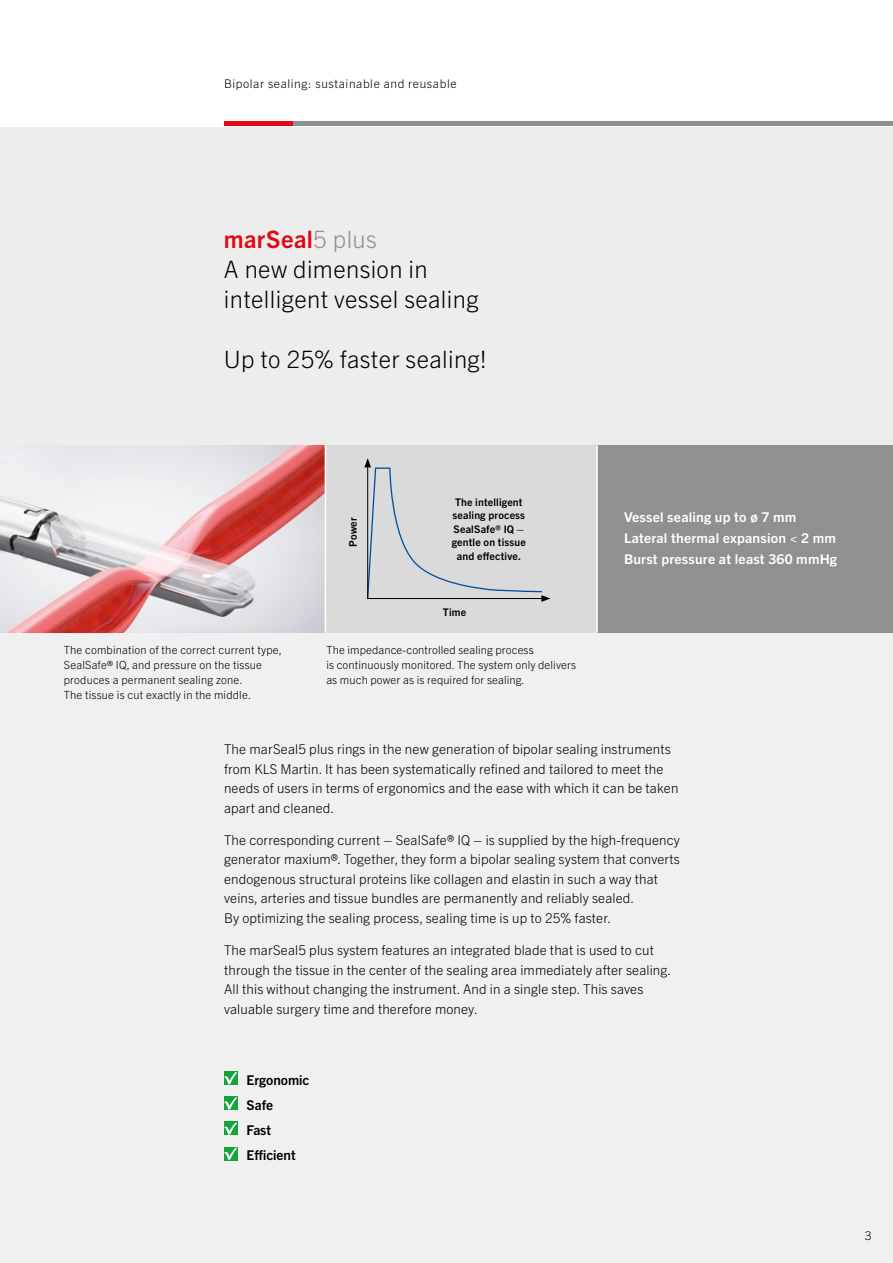
<style>
.page{position:relative;width:893px;height:1263px;background:#fff}
.page>*{position:absolute;margin:0;border:0;box-sizing:border-box;transform-origin:0 0}
.t1{font:300 24px/30px "Trade Gothic Next LT Pro";letter-spacing:.015em;color:#000}
.t2{font:300 13.5px/19.5px "Trade Gothic Next LT Pro";letter-spacing:.01em;color:#000}
.t3{font:700 13.5px/21px "Trade Gothic Next LT Pro";letter-spacing:.015em;color:#fff}
.t4{font:700 13.5px/25.2px "Trade Gothic Next LT Pro";color:#000}
.t5{font:300 12px "Trade Gothic Next LT Pro";letter-spacing:.05em;color:#000}
.t6{font:300 11.25px/15px "Trade Gothic Next LT Pro";letter-spacing:.015em;color:#000}
.t7{font:700 10.5px/13.5px "Trade Gothic Next LT Pro";letter-spacing:.015em;color:#000;text-align:center}
.s1{font-weight:700;color:#e30613}
.s2{color:#909090}
</style>
<div class="page">
<div style="left:0;top:128px;width:893px;height:1135px;background:#f0f0f0"></div>
<hr style="left:293px;top:121px;width:600px;height:4px;background:#909090">
<hr style="left:224px;top:121px;width:69px;height:4px;background:#e30613">
<div style="left:224px;top:1071px;width:14px;height:14px;background:#12a53a"></div>
<svg style="left:224px;top:1072px;width:13px;height:13px"></svg>
<div style="left:224px;top:1096px;width:14px;height:14px;background:#12a53a"></div>
<svg style="left:224px;top:1097px;width:13px;height:13px"></svg>
<div style="left:224px;top:1121px;width:14px;height:14px;background:#12a53a"></div>
<svg style="left:224px;top:1122px;width:13px;height:13px"></svg>
<div style="left:224px;top:1147px;width:14px;height:13px;background:#12a53a"></div>
<svg style="left:224px;top:1147px;width:13px;height:13px"></svg>
<div style="left:327px;top:445px;width:270px;height:187px;background:#dadada"></div>
<img style="left:0;top:445px;width:325px;height:187px">
<div style="left:597px;top:445px;width:296px;height:187px;background:#909090"></div>
<hr style="left:325px;top:445px;width:1px;height:187px;background:#fff">
<hr style="left:596px;top:445px;width:2px;height:187px;background:#fff">
<svg style="left:364px;top:458px;width:187px;height:144px"></svg>
<p class="t5" style="left:224px;top:75px;width:234px">Bipolar sealing: sustainable and reusable</p>
<h1 class="t1" style="left:224px;top:222px;width:256px"><span class="s1">marSeal</span><span class="s2">5 plus<br></span>A new dimension in intelligent vessel sealing</h1>
<h1 class="t1" style="left:224px;top:342px;width:264px">Up to 25% faster sealing!</h1>
<p class="t7" style="left:346px;top:546px;width:31px;rotate:-90deg">Power</p>
<p class="t7" style="left:452px;top:495px;width:76px">The intelligent sealing process<br>SealSafe® IQ – gentle on tissue and effective.</p>
<p class="t7" style="left:443px;top:604px;width:25px">Time</p>
<p class="t6" style="left:64px;top:641px;width:220px">The combination of the correct current type, SealSafe® IQ, and pressure on the tissue produces a permanent sealing zone.<br>The tissue is cut exactly in the middle.</p>
<p class="t6" style="left:326px;top:641px;width:251px">The impedance-controlled sealing process<br>is continuously monitored. The system only delivers as much power as is required for sealing.</p>
<p class="t3" style="left:624px;top:505px;width:214px">Vessel sealing up to ø 7 mm<br>Lateral thermal expansion &lt; 2 mm<br>Burst pressure at least 360 mmHg</p>
<p class="t2" style="left:224px;top:739px;width:456px">The marSeal5 plus rings in the new generation of bipolar sealing instruments from KLS Martin. It has been systematically refined and tailored to meet the needs of users in terms of ergonomics and the ease with which it can be taken apart and cleaned.</p>
<p class="t2" style="left:224px;top:829px;width:457px">The corresponding current – SealSafe® IQ – is supplied by the high-frequency generator maxium®. Together, they form a bipolar sealing system that converts endogenous structural proteins like collagen and elastin in such a way that veins, arteries and tissue bundles are permanently and reliably sealed.<br>By optimizing the sealing process, sealing time is up to 25% faster.</p>
<p class="t2" style="left:224px;top:940px;width:449px">The marSeal5 plus system features an integrated blade that is used to cut through the tissue in the center of the sealing area immediately after sealing.<br>All this without changing the instrument. And in a single step. This saves valuable surgery time and therefore money.</p>
<p class="t4" style="left:247px;top:1066px;width:64px">Ergonomic<br>Safe<br>Fast<br>Efficient</p>
<p class="t5" style="left:865px;top:1227px;width:8px">3</p>
</div>
